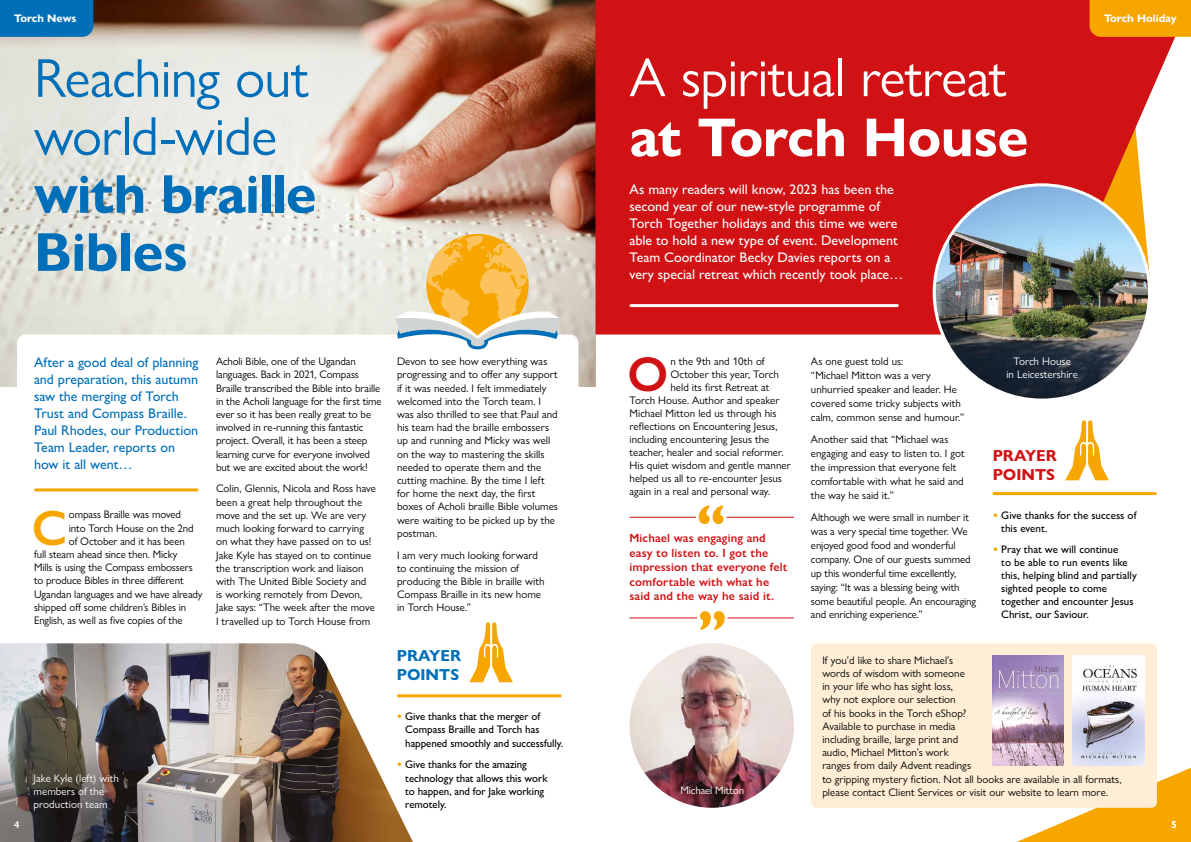
<style>
.page{position:relative;width:1191px;height:842px;background:#fff}
.page>*{position:absolute;margin:0;border:0;box-sizing:border-box;transform-origin:0 0}
.t1{font:55px/58px "Gill Sans Nova";letter-spacing:-.015em;color:#006fb9}
.t2{font:55px "Gill Sans Nova";letter-spacing:-.015em;color:#fff}
.t3{font:700 55px/58px "Gill Sans Nova";letter-spacing:-.01em;color:#006fb9}
.t4{font:700 55px "Gill Sans Nova";letter-spacing:-.01em;color:#fff}
.t5{font:600 49.7px "Gill Sans Nova";color:#f7a600}
.t6{font:600 49.1px "Gill Sans Nova";color:#d01215}
.t7{font:700 16px/19.2px "Gill Sans Nova";color:#d01215}
.t8{font:700 16px/19.2px "Gill Sans Nova";color:#006fb9}
.t9{font:500 14px/17px "Gill Sans Nova";color:#fff}
.t10{font:500 14px/17px "Gill Sans Nova";color:#006fb9}
.t11{font:600 12px/14.4px "Gill Sans Nova";letter-spacing:.01em;color:#d01215}
.t12{font:11px/13.2px "Gill Sans Nova";color:#000}
.t13{font:500 11px/13px "Gill Sans Nova";color:#000}
.t14{font:11px/13px "Gill Sans Nova";color:#fff}
.t15{font:700 11px "Gill Sans Nova";color:#fff}
.t16{font:600 10px "Gill Sans Nova";color:#fff}
.s1{font-weight:800;color:#f7a600}
</style>
<div class="page">
<svg style="left:1017px;top:768px;width:174px;height:74px"></svg>
<img style="left:0;top:643px;width:413px;height:199px">
<img style="left:0;top:0;width:595px;height:387px">
<div style="left:595px;top:0;width:412px;height:334px;background:#d01215"></div>
<img style="left:934px;top:185px;width:215px;height:215px;border-radius:108px">
<div style="left:0;top:0;width:93px;height:37px;background:#006fb9"></div>
<hr style="left:631px;top:304px;width:266px;height:3px;background:#fff">
<svg style="left:1007px;top:0;width:184px;height:278px"></svg>
<svg style="left:1065px;top:420px;width:44px;height:60px"></svg>
<hr style="left:994px;top:492px;width:161px;height:3px;background:#f7a600">
<svg style="left:469px;top:622px;width:44px;height:60px"></svg>
<hr style="left:398px;top:694px;width:162px;height:3px;background:#f7a600">
<hr style="left:726px;top:517px;width:68px;height:1px;background:#d01215">
<hr style="left:629px;top:517px;width:67px;height:1px;background:#d01215">
<svg style="left:698px;top:505px;width:25px;height:19px"></svg>
<hr style="left:629px;top:617px;width:68px;height:1px;background:#d01215">
<hr style="left:727px;top:617px;width:67px;height:1px;background:#d01215">
<svg style="left:700px;top:611px;width:25px;height:19px"></svg>
<img style="left:629px;top:643px;width:165px;height:165px;border-radius:82px">
<div style="left:811px;top:643px;width:346px;height:165px;background:#ffeed5;border-radius:6px"></div>
<img style="left:1072px;top:655px;width:72px;height:111px">
<img style="left:992px;top:655px;width:71px;height:111px">
<div style="left:17px;top:334px;width:561px;height:120px;background:#fff;border-radius:9px"></div>
<svg style="left:395px;top:235px;width:164px;height:114px;background:#e6cc94"></svg>
<hr style="left:36px;top:488px;width:161px;height:3px;background:#f7a600">
<p class="t15" style="left:14px;top:12px;width:64px">Torch News</p>
<h1 class="t1" style="left:34px;top:49px;width:276px">Reaching out world-wide</h1>
<h1 class="t3" style="left:34px;top:165px;width:284px">with braille<br>Bibles</h1>
<p class="t9" style="left:629px;top:180px;width:275px">As many readers will know, 2023 has been the second year of our new-style programme of Torch Together holidays and this time we were able to hold a new type of event. Development Team Coordinator Becky Davies reports on a very special retreat which recently took place…</p>
<h1 class="t2" style="left:629px;top:44px;width:379px">A spiritual retreat</h1>
<h1 class="t4" style="left:629px;top:103px;width:400px">at Torch House</h1>
<p class="t15" style="left:1104px;top:12px;width:74px">Torch Holiday</p>
<p class="t10" style="left:34px;top:353px;width:166px">After a good deal of planning and preparation, this autumn saw the merging of Torch<br>Trust and Compass Braille.<br>Paul Rhodes, our Production<br>Team Leader, reports on how it all went…</p>
<p class="t12" style="left:216px;top:355px;width:167px">Acholi Bible, one of the Ugandan languages. Back in 2021, Compass Braille transcribed the Bible into braille in the Acholi language for the first time ever so it has been really great to be involved in re-running this fantastic project. Overall, it has been a steep learning curve for everyone involved but we are excited about the work!</p>
<p class="t12" style="left:216px;top:482px;width:161px">Colin, Glennis, Nicola and Ross have been a great help throughout the move and the set up. We are very much looking forward to carrying on what they have passed on to us!<br>Jake Kyle has stayed on to continue the transcription work and liaison with The United Bible Society and<br>is working remotely from Devon, Jake says: “The week after the move I travelled up to Torch House from</p>
<h2 class="t5" style="left:32px;top:497px;width:37px">C</h2>
<p class="t12" style="left:69px;top:508px;width:113px">ompass Braille was moved</p>
<p class="t12" style="left:69px;top:521px;width:126px">into Torch House on the 2nd</p>
<p class="t12" style="left:69px;top:534px;width:117px">of October and it has been</p>
<p class="t12" style="left:34px;top:547px;width:145px">full steam ahead since then. Micky</p>
<p class="t12" style="left:34px;top:561px;width:160px">Mills is using the Compass embossers</p>
<p class="t12" style="left:34px;top:574px;width:151px">to produce Bibles in three different</p>
<p class="t12" style="left:34px;top:587px;width:170px">Ugandan languages and we have already</p>
<p class="t12" style="left:34px;top:600px;width:154px">shipped off some children’s Bibles in</p>
<p class="t12" style="left:34px;top:613px;width:150px">English, as well as five copies of the</p>
<p class="t16" style="left:14px;top:818px;width:7px">4</p>
<p class="t14" style="left:34px;top:772px;width:87px">Jake Kyle (left) with members of the production team</p>
<p class="t12" style="left:397px;top:355px;width:162px">Devon to see how everything was progressing and to offer any support if it was needed. I felt immediately welcomed into the Torch team. I was also thrilled to see that Paul and his team had the braille embossers up and running and Micky was well on the way to mastering the skills needed to operate them and the cutting machine. By the time I left for home the next day, the first boxes of Acholi braille Bible volumes were waiting to be picked up by the postman.</p>
<p class="t12" style="left:397px;top:548px;width:149px">I am very much looking forward to continuing the mission of producing the Bible in braille with<br>Compass Braille in its new home in Torch House.”</p>
<h3 class="t8" style="left:397px;top:646px;width:66px">PRAYER<br>POINTS</h3>
<p class="t13" style="left:405px;top:710px;width:159px;text-indent:-8px"><span class="s1">•</span> Give thanks that the merger of<br>Compass Braille and Torch has happened smoothly and successfully.</p>
<p class="t13" style="left:405px;top:758px;width:144px;text-indent:-8px"><span class="s1">•</span> Give thanks for the amazing technology that allows this work to happen, and for Jake working remotely.</p>
<h3 class="t6" style="left:627px;top:344px;width:42px">O</h3>
<p class="t12" style="left:670px;top:355px;width:96px">n the 9th and 10th of</p>
<p class="t12" style="left:670px;top:368px;width:110px">October this year, Torch</p>
<p class="t12" style="left:670px;top:381px;width:100px">held its first Retreat at</p>
<p class="t12" style="left:629px;top:394px;width:152px">Torch House. Author and speaker</p>
<p class="t12" style="left:629px;top:407px;width:148px">Michael Mitton led us through his</p>
<p class="t12" style="left:629px;top:420px;width:150px">reflections on Encountering Jesus,</p>
<p class="t12" style="left:629px;top:433px;width:141px">including encountering Jesus the</p>
<p class="t12" style="left:629px;top:446px;width:155px">teacher, healer and social reformer.</p>
<p class="t12" style="left:629px;top:459px;width:163px">His quiet wisdom and gentle manner</p>
<p class="t12" style="left:629px;top:472px;width:154px">helped us all to re-encounter Jesus</p>
<p class="t12" style="left:629px;top:485px;width:142px">again in a real and personal way.</p>
<p class="t11" style="left:629px;top:531px;width:159px">Michael was engaging and easy to listen to. I got the impression that everyone felt comfortable with what he said and the way he said it.</p>
<p class="t14" style="left:680px;top:784px;width:65px">Michael Mitton</p>
<p class="t12" style="left:811px;top:354px;width:155px;line-height:13.9px">As one guest told us:<br>“Michael Mitton was a very unhurried speaker and leader. He covered some tricky subjects with calm, common sense and humour.”</p>
<p class="t12" style="left:811px;top:432px;width:155px;line-height:13.9px">Another said that “Michael was engaging and easy to listen to. I got the impression that everyone felt comfortable with what he said and the way he said it.”</p>
<p class="t12" style="left:811px;top:510px;width:167px;line-height:13.9px">Although we were small in number it was a very special time together. We enjoyed good food and wonderful company. One of our guests summed up this wonderful time excellently, saying: “It was a blessing being with some beautiful people. An encouraging and enriching experience.”</p>
<p class="t13" style="left:1001px;top:508px;width:137px;text-indent:-9px"><span class="s1">•</span> Give thanks for the success of this event.</p>
<p class="t14" style="left:1006px;top:355px;width:73px;text-align:center">Torch House<br>in Leicestershire</p>
<h3 class="t7" style="left:992px;top:445px;width:66px">PRAYER<br>POINTS</h3>
<p class="t13" style="left:1001px;top:543px;width:137px;text-indent:-9px"><span class="s1">•</span> Pray that we will continue<br>to be able to run events like this, helping blind and partially sighted people to come together and encounter Jesus<br>Christ, our Saviour.</p>
<p class="t12" style="left:822px;top:653px;width:301px">If you’d like to share Michael’s<br>words of wisdom with someone<br>in your life who has sight loss,<br>why not explore our selection<br>of his books in the Torch eShop?<br>Available to purchase in media<br>including braille, large print and<br>audio, Michael Mitton’s work<br>ranges from daily Advent readings<br>to gripping mystery fiction. Not all books are available in all formats, please contact Client Services or visit our website to learn more.</p>
<p class="t16" style="left:1171px;top:818px;width:7px">5</p>
</div>
